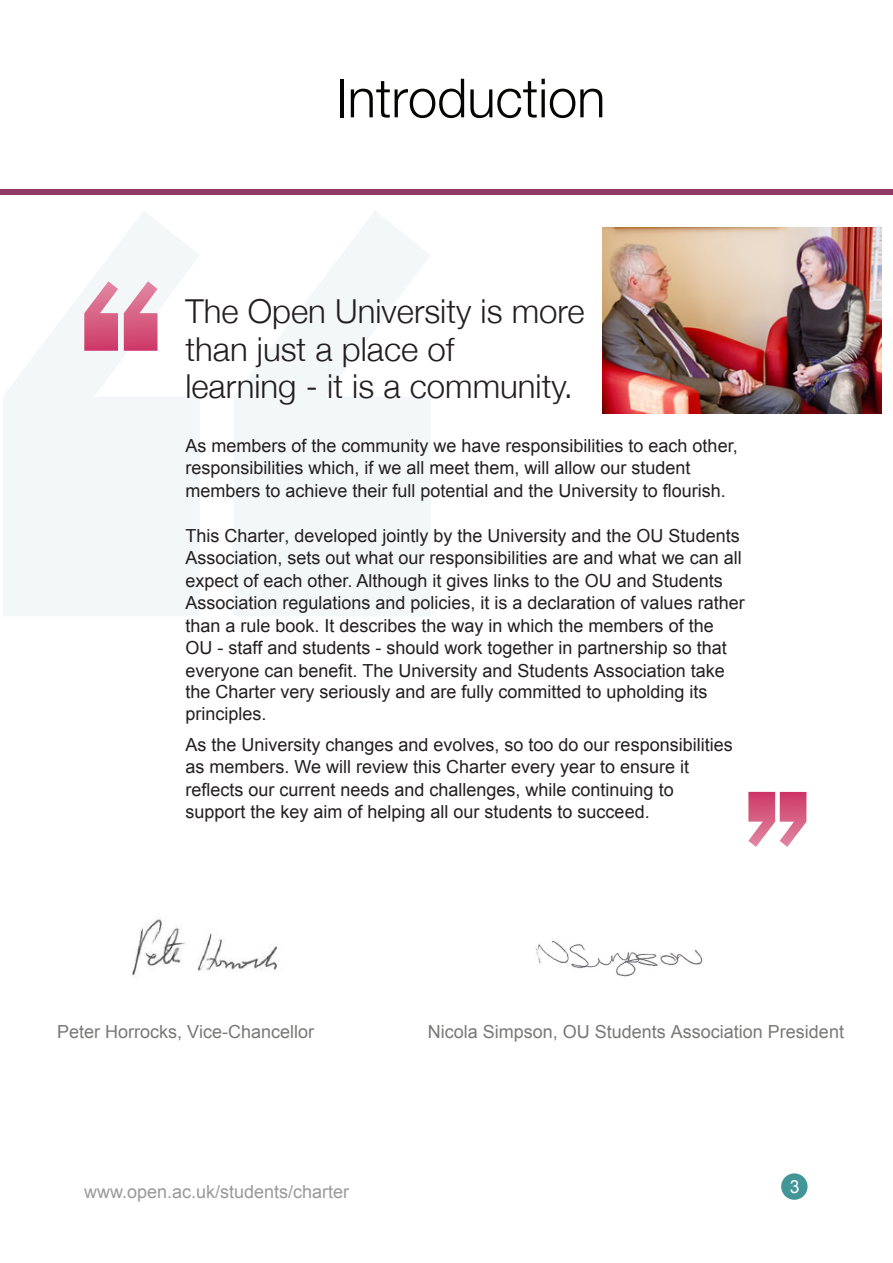
<style>
.page{position:relative;width:893px;height:1263px;background:#fff}
.page>*{position:absolute;margin:0;border:0;box-sizing:border-box;transform-origin:0 0}
.t1{font:300 54px "Helvetica Neue";color:#040503}
.t2{font:300 33px/37.5px "Helvetica Neue";color:#231f20}
.t3{font:18px/22.4px "Arial";color:#231f20}
.t4{font:18px "Arial";color:#787877}
.t5{font:18px "Arial";color:#999}
.t6{font:18px "Arial";color:#fff}
</style>
<div class="page">
<svg style="left:3px;top:211px;width:196px;height:405px;fill:#f4f7f8"></svg>
<svg style="left:234px;top:211px;width:196px;height:405px;fill:#f4f7f8"></svg>
<div style="left:0;top:189px;width:892px;height:6px;background:#903a64"></div>
<div style="left:781px;top:1173px;width:27px;height:27px;background:#439697;border-radius:50%"></div>
<svg style="left:84px;top:281px;width:34px;height:70px"></svg>
<svg style="left:124px;top:281px;width:34px;height:70px"></svg>
<svg style="left:748px;top:792px;width:58px;height:55px"></svg>
<img style="left:535px;top:940px;width:168px;height:37px">
<img style="left:132px;top:916px;width:146px;height:61px">
<img style="left:603px;top:227px;width:278px;height:186px">
<h1 class="t1" style="left:336px;top:55px;width:271px">Introduction</h1>
<h2 class="t2" style="left:185px;top:292px;width:401px">The Open University is more than just a place of<br>learning - it is a community.</h2>
<p class="t3" style="left:185px;top:434px;width:554px">As members of the community we have responsibilities to each other, responsibilities which, if we all meet them, will allow our student members to achieve their full potential and the University to flourish.</p>
<p class="t3" style="left:185px;top:524px;width:561px">This Charter, developed jointly by the University and the OU Students Association, sets out what our responsibilities are and what we can all expect of each other. Although it gives links to the OU and Students Association regulations and policies, it is a declaration of values rather than a rule book. It describes the way in which the members of the OU - staff and students - should work together in partnership so that everyone can benefit. The University and Students Association take the Charter very seriously and are fully committed to upholding its principles.</p>
<p class="t3" style="left:185px;top:733px;width:549px">As the University changes and evolves, so too do our responsibilities as members. We will review this Charter every year to ensure it reflects our current needs and challenges, while continuing to support the key aim of helping all our students to succeed.</p>
<p class="t4" style="left:57px;top:1020px;width:259px">Peter Horrocks, Vice-Chancellor</p>
<p class="t5" style="left:84px;top:1181px;width:267px">www.open.ac.uk/students/charter</p>
<p class="t4" style="left:428px;top:1020px;width:418px">Nicola Simpson, OU Students Association President</p>
<p class="t6" style="left:790px;top:1176px;width:11px">3</p>
</div>
